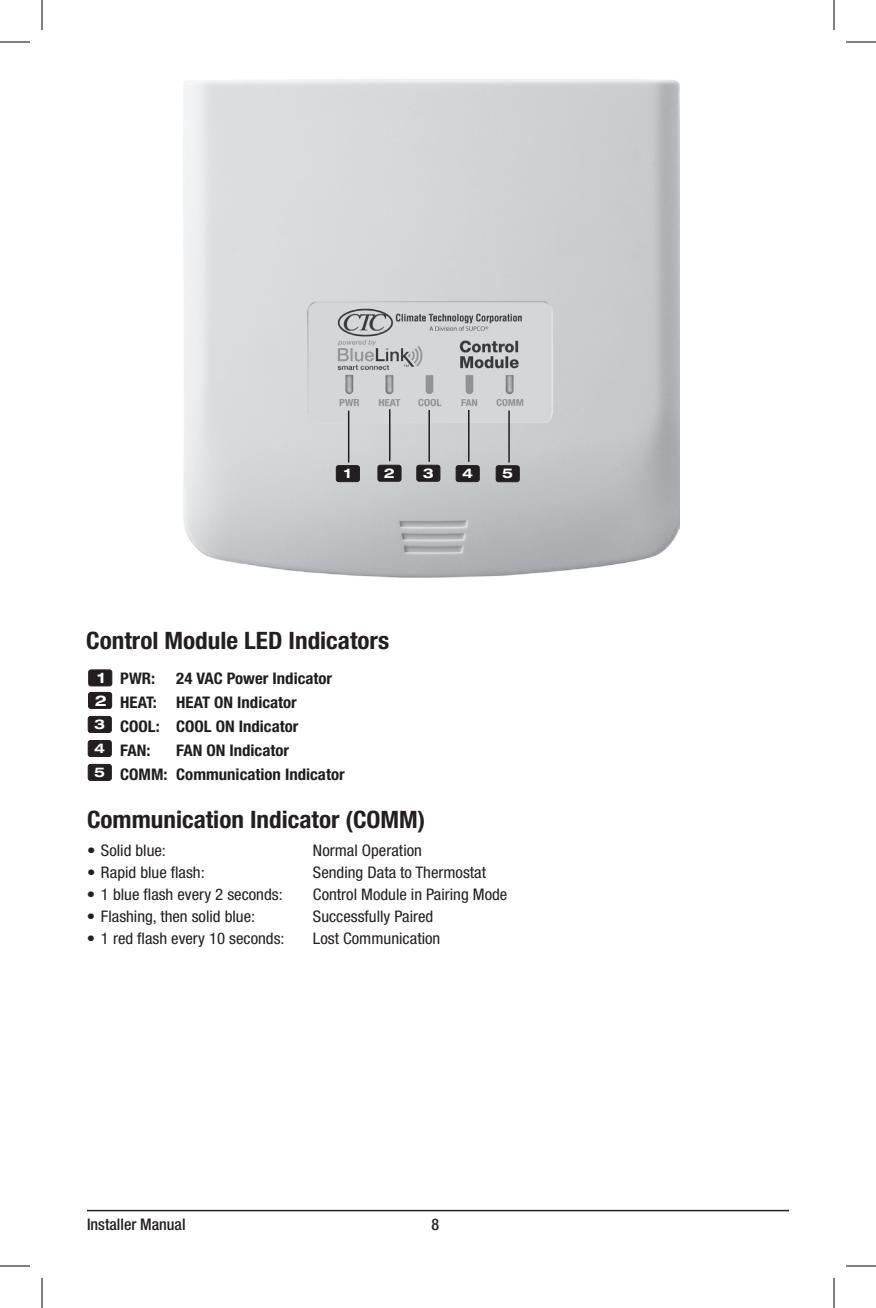
<style>
.page{position:relative;width:876px;height:1308px;background:#fff}
.page>*{position:absolute;margin:0;border:0;box-sizing:border-box;transform-origin:0 0}
.t1{font:700 condensed 24px "Helvetica Neue LT Std";color:#231f20;scale:1.05 1}
.t2{font:condensed 16px "Helvetica Neue LT Std";color:#231f20;scale:1.05 1}
.t3{font:700 condensed 16px/24px "Helvetica Neue LT Std";color:#201d1e;scale:1.05 1}
.t4{font:500 condensed 16px "Helvetica Neue LT Std";color:#231f20}
.t5{font:700 expanded 14.8px/22.6px "Helvetica Neue LT Std";color:#fff}
.t6{font:700 expanded 13.4px/24px "Helvetica Neue LT Std";color:#fff;text-align:justify}
</style>
<div class="page">
<hr style="left:87px;top:1210px;width:702px;height:1px;background:#231f20">
<img style="left:183px;top:79px;width:497px;height:498px">
<div style="left:89px;top:670px;width:23px;height:16px;background:#231f20;border-radius:2px"></div>
<div style="left:88px;top:670px;width:24px;height:16px;border:1px solid #231f20;border-radius:2px"></div>
<div style="left:89px;top:692px;width:23px;height:16px;background:#231f20;border-radius:2px"></div>
<div style="left:88px;top:692px;width:24px;height:17px;border:1px solid #231f20;border-radius:2px"></div>
<div style="left:88px;top:716px;width:23px;height:16px;background:#231f20;border-radius:2px"></div>
<div style="left:88px;top:716px;width:24px;height:17px;border:1px solid #231f20;border-radius:2px"></div>
<div style="left:88px;top:741px;width:23px;height:16px;background:#231f20;border-radius:2px"></div>
<div style="left:88px;top:740px;width:24px;height:17px;border:1px solid #231f20;border-radius:2px"></div>
<div style="left:88px;top:764px;width:23px;height:16px;background:#231f20;border-radius:2px"></div>
<div style="left:88px;top:764px;width:24px;height:17px;border:1px solid #231f20;border-radius:2px"></div>
<hr style="left:348px;top:411px;width:1px;height:52px;background:#231f20">
<div style="left:336px;top:466px;width:23px;height:16px;background:#231f20;border-radius:2px"></div>
<div style="left:336px;top:465px;width:24px;height:17px;border:1px solid #231f20;border-radius:2px"></div>
<hr style="left:389px;top:409px;width:1px;height:52px;background:#231f20">
<div style="left:378px;top:465px;width:23px;height:16px;background:#231f20;border-radius:2px"></div>
<div style="left:378px;top:465px;width:23px;height:16px;border:1px solid #231f20;border-radius:2px"></div>
<hr style="left:428px;top:410px;width:2px;height:52px;background:#231f20">
<div style="left:417px;top:465px;width:23px;height:16px;background:#231f20;border-radius:2px"></div>
<div style="left:417px;top:465px;width:23px;height:16px;border:1px solid #231f20;border-radius:2px"></div>
<hr style="left:468px;top:410px;width:2px;height:52px;background:#231f20">
<div style="left:456px;top:466px;width:23px;height:16px;background:#231f20;border-radius:2px"></div>
<div style="left:456px;top:465px;width:23px;height:17px;border:1px solid #231f20;border-radius:2px"></div>
<hr style="left:508px;top:411px;width:2px;height:51px;background:#231f20">
<div style="left:496px;top:466px;width:23px;height:16px;background:#231f20;border-radius:2px"></div>
<div style="left:496px;top:465px;width:24px;height:17px;border:1px solid #231f20;border-radius:2px"></div>
<hr style="left:0;top:42px;width:30px;height:1px;background:#000">
<hr style="left:846px;top:42px;width:30px;height:1px;background:#000">
<hr style="left:0;top:1266px;width:30px;height:1px;background:#000">
<hr style="left:846px;top:1266px;width:30px;height:1px;background:#000">
<hr style="left:42px;top:0;width:1px;height:30px;background:#000">
<hr style="left:42px;top:1278px;width:1px;height:30px;background:#000">
<hr style="left:834px;top:0;width:1px;height:30px;background:#000">
<hr style="left:834px;top:1278px;width:1px;height:30px;background:#000">
<p class="t6" style="left:344px;top:461px;width:9px">1</p>
<p class="t6" style="left:384px;top:461px;width:12px">2</p>
<p class="t6" style="left:423px;top:461px;width:12px">3</p>
<p class="t6" style="left:462px;top:461px;width:12px">4</p>
<p class="t6" style="left:502px;top:461px;width:12px">5</p>
<h1 class="t1" style="left:86px;top:626px;width:290px">Control Module LED Indicators</h1>
<p class="t5" style="left:95px;top:666px;width:14px">1<br>2</p>
<p class="t6" style="left:94px;top:712px;width:12px">3<br>4<br>5</p>
<p class="t3" style="left:120px;top:666px;width:203px;text-indent:56px">24 VAC Power Indicator<br>HEAT: HEAT ON Indicator<br>COOL: COOL ON Indicator<br>FAN:</p>
<p class="t3" style="left:120px;top:666px;width:35px">PWR:</p>
<p class="t3" style="left:120px;top:738px;width:215px;text-align:center">FAN ON Indicator<br>COMM: Communication Indicator</p>
<h1 class="t1" style="left:87px;top:805px;width:324px">Communication Indicator (COMM)</h1>
<p class="t2" style="left:87px;top:841px;width:77px">• Solid blue:</p>
<p class="t2" style="left:313px;top:841px;width:105px">Normal Operation</p>
<p class="t2" style="left:87px;top:863px;width:114px">• Rapid blue flash:</p>
<p class="t2" style="left:313px;top:863px;width:166px">Sending Data to Thermostat</p>
<p class="t2" style="left:87px;top:885px;width:188px">• 1 blue flash every 2 seconds:</p>
<p class="t2" style="left:313px;top:885px;width:187px">Control Module in Pairing Mode</p>
<p class="t2" style="left:87px;top:907px;width:162px">• Flashing, then solid blue:</p>
<p class="t2" style="left:313px;top:907px;width:116px">Successfully Paired</p>
<p class="t2" style="left:87px;top:929px;width:190px">• 1 red flash every 10 seconds:</p>
<p class="t2" style="left:313px;top:929px;width:123px">Lost Communication</p>
<p class="t4" style="left:87px;top:1214px;width:100px">Installer Manual</p>
<p class="t4" style="left:431px;top:1214px;width:9px">8</p>
</div>
